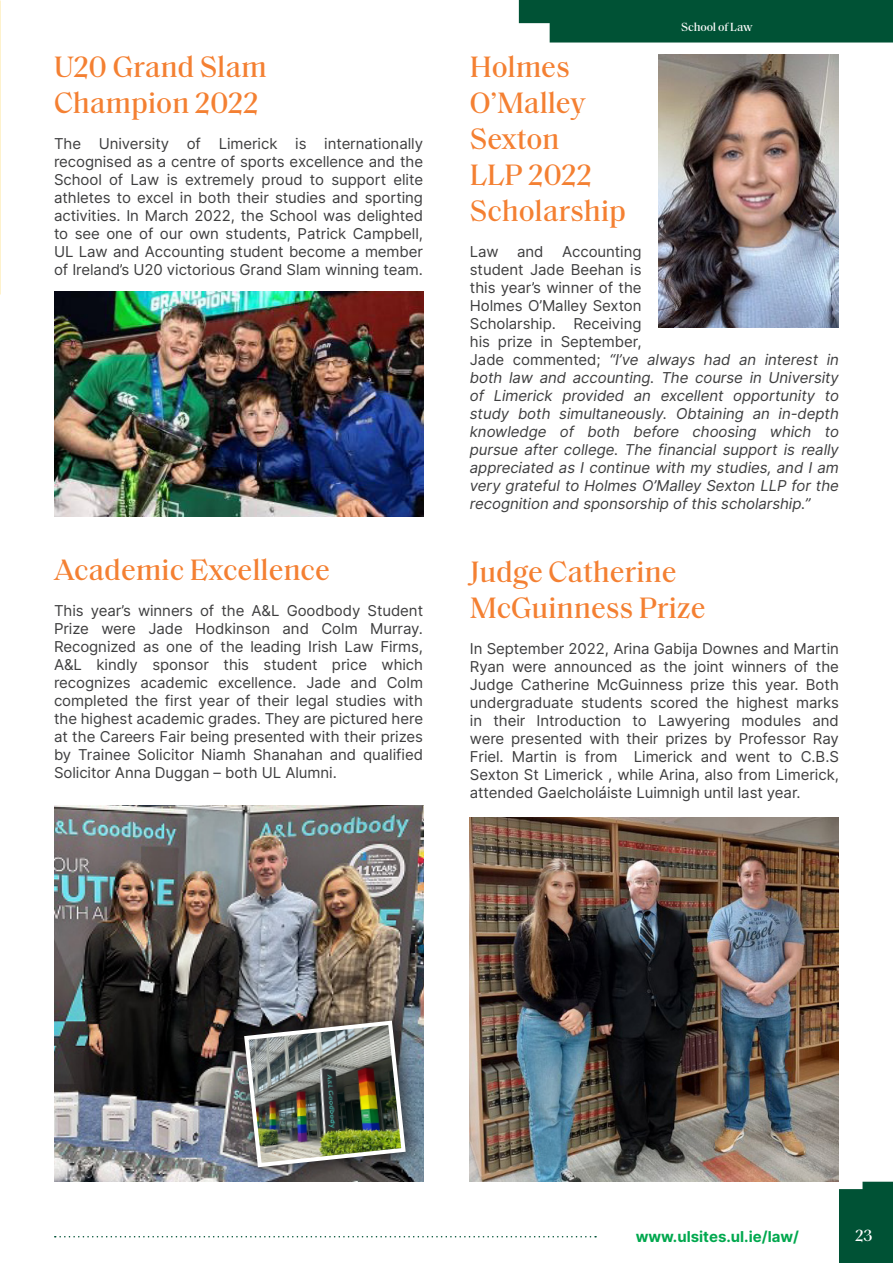
<style>
.page{position:relative;width:893px;height:1263px;background:#fff}
.page>*{position:absolute;margin:0;border:0;box-sizing:border-box;transform-origin:0 0}
.t1{font:500 30px/36px "Saol Text";letter-spacing:-.005em;color:#f48032}
.t2{font:500 16.5px "Saol Text";color:#fff}
.t3{font:15px/18px "Inter";letter-spacing:-.005em;color:#3e3e3f;text-align:justify}
.t4{font:italic 15px/18px "Inter";letter-spacing:-.005em;color:#3e3e3f}
.t5{font:700 15px "Inter";color:#00a84e}
.t6{font:500 12px "Saol Text";letter-spacing:-.015em;color:#fff}
.s1{font-style:normal}
</style>
<div class="page">
<div style="left:839px;top:1182px;width:54px;height:81px;background:#005235"></div>
<div style="left:519px;top:0;width:374px;height:43px;background:#005235"></div>
<svg style="left:55px;top:1236px;width:541px;height:1px"></svg>
<img style="left:54px;top:292px;width:369px;height:225px">
<img style="left:470px;top:817px;width:369px;height:365px">
<img style="left:54px;top:806px;width:369px;height:376px">
<img style="left:659px;top:54px;width:180px;height:273px">
<div style="left:227px;top:1003px;width:196px;height:182px;background:#231f20;opacity:.75"></div>
<img style="left:242px;top:1018px;width:166px;height:151px">
<p class="t1" style="left:54px;top:46px;width:214px">U20 Grand Slam</p>
<p class="t1" style="left:54px;top:82px;width:206px">Champion 2022</p>
<p class="t3" style="left:54px;top:134px;width:371px">The University of Limerick is internationally recognised as a centre of sports excellence and the School of Law is extremely proud to support elite athletes to excel in both their studies and sporting activities. In March 2022, the School was delighted to see one of our own students, Patrick Campbell, UL Law and Accounting student become a member of Ireland’s U20 victorious Grand Slam winning team.</p>
<p class="t1" style="left:54px;top:550px;width:277px">Academic Excellence</p>
<p class="t3" style="left:54px;top:601px;width:371px">This year’s winners of the A&amp;L Goodbody Student Prize were Jade Hodkinson and Colm Murray.<br>Recognized as one of the leading Irish Law Firms, A&amp;L kindly sponsor this student price which recognizes academic excellence. Jade and Colm completed the first year of their legal studies with the highest academic grades. They are pictured here at the Careers Fair being presented with their prizes by Trainee Solicitor Niamh Shanahan and qualified Solicitor Anna Duggan – both UL Alumni.</p>
<p class="t6" style="left:681px;top:18px;width:73px">School of Law</p>
<p class="t1" style="left:470px;top:46px;width:158px">Holmes<br>O’Malley<br>Sexton<br>LLP 2022<br>Scholarship</p>
<p class="t4" style="left:470px;top:242px;width:371px"><span class="s1">Law and Accounting<br>student Jade Beehan is<br>this year’s winner of the<br>Holmes O’Malley Sexton<br>Scholarship. Receiving<br>his prize in September,<br>Jade commented;</span> “I’ve always had an interest in both law and accounting. The course in University of Limerick provided an excellent opportunity to study both simultaneously. Obtaining an in-depth knowledge of both before choosing which to pursue after college. The financial support is really appreciated as I continue with my studies, and I am very grateful to Holmes O’Malley Sexton LLP for the recognition and sponsorship of this scholarship.”</p>
<p class="t1" style="left:470px;top:551px;width:237px">Judge Catherine<br>McGuinness Prize</p>
<p class="t3" style="left:470px;top:639px;width:371px">In September 2022, Arina Gabija Downes and Martin Ryan were announced as the joint winners of the Judge Catherine McGuinness prize this year. Both undergraduate students scored the highest marks in their Introduction to Lawyering modules and were presented with their prizes by Professor Ray Friel. Martin is from Limerick and went to C.B.S Sexton St Limerick , while Arina, also from Limerick, attended Gaelcholáiste Luimnigh until last year.</p>
<p class="t5" style="left:636px;top:1225px;width:165px">www.ulsites.ul.ie/law/</p>
<p class="t2" style="left:855px;top:1224px;width:19px">23</p>
</div>
